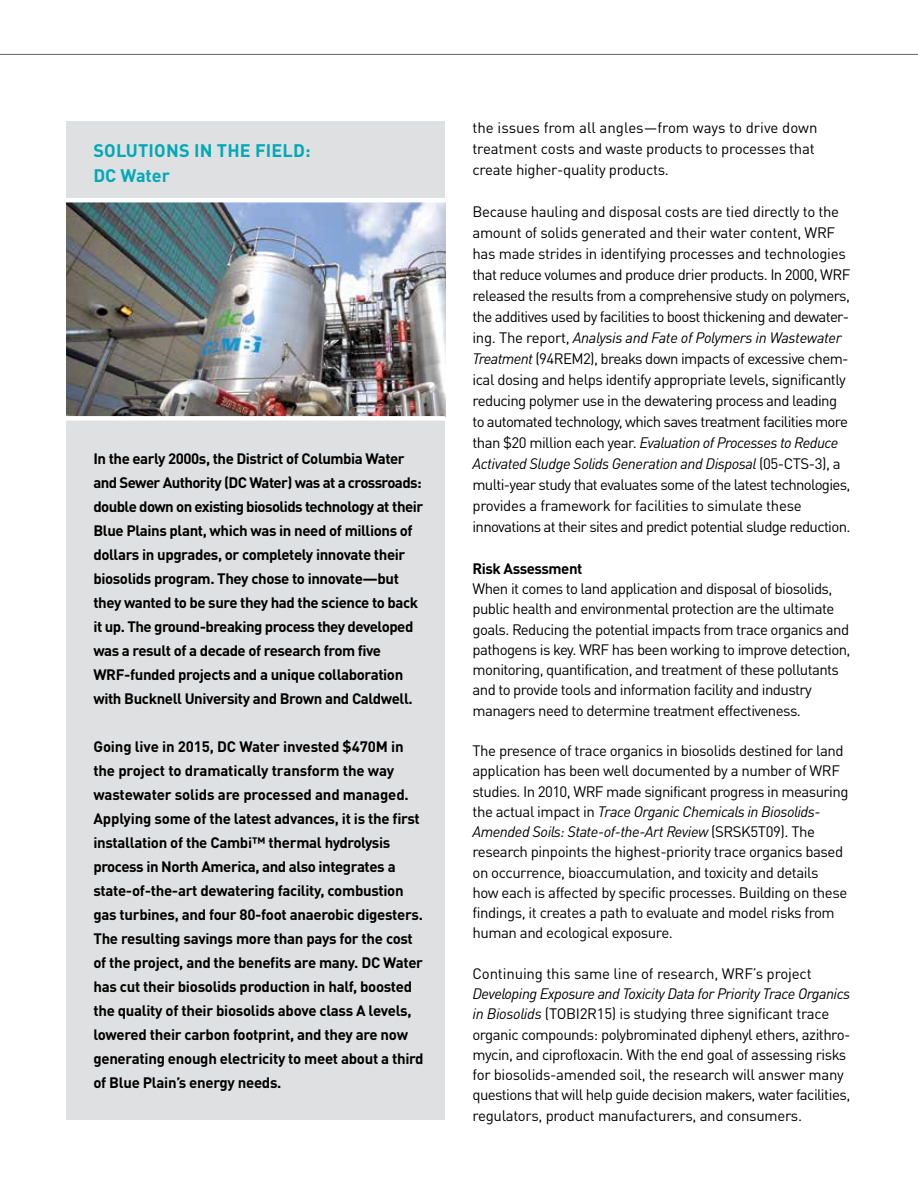
<style>
.page{position:relative;width:918px;height:1188px;background:#fff}
.page>*{position:absolute;margin:0;border:0;box-sizing:border-box;transform-origin:0 0}
.t1{font:700 18px/25.5px "DIN Pro";letter-spacing:.01em;color:#00a9b7}
.t2{font:15px/20.2px "DIN Pro";letter-spacing:-.04em;color:#000}
.t3{font:700 15px/24px "DIN Pro";letter-spacing:-.025em;color:#000}
.t4{font:15px/21px "DIN Pro";letter-spacing:-.02em;color:#000}
.t5{font:15px "DIN Pro";letter-spacing:-.01em;color:#000}
.s1{font-style:italic}
</style>
<div class="page">
<div style="left:67px;top:122px;width:378px;height:998px;background:#dfe0e1"></div>
<img style="left:67px;top:202px;width:378px;height:214px">
<hr style="left:0;top:54px;width:918px;height:1px;background:#5f636a">
<div style="left:52px;top:416px;width:393px;height:5px;background:#fff"></div>
<hr style="left:53px;top:198px;width:393px;height:4px;background:#fff">
<p class="t1" style="left:93px;top:135px;width:219px">SOLUTIONS IN THE FIELD:<br>DC Water</p>
<p class="t3" style="left:93px;top:445px;width:332px">In the early 2000s, the District of Columbia Water and Sewer Authority (DC Water) was at a crossroads: double down on existing biosolids technology at their Blue Plains plant, which was in need of millions of dollars in upgrades, or completely innovate their biosolids program. They chose to innovate—but they wanted to be sure they had the science to back it up. The ground-breaking process they developed was a result of a decade of research from five WRF-funded projects and a unique collaboration with Bucknell University and Brown and Caldwell.</p>
<p class="t3" style="left:93px;top:733px;width:332px">Going live in 2015, DC Water invested $470M in the project to dramatically transform the way wastewater solids are processed and managed.<br>Applying some of the latest advances, it is the first installation of the Cambi™ thermal hydrolysis process in North America, and also integrates a state-of-the-art dewatering facility, combustion gas turbines, and four 80-foot anaerobic digesters.<br>The resulting savings more than pays for the cost of the project, and the benefits are many. DC Water has cut their biosolids production in half, boosted the quality of their biosolids above class A levels, lowered their carbon footprint, and they are now generating enough electricity to meet about a third of Blue Plain’s energy needs.</p>
<p class="t4" style="left:472px;top:116px;width:347px">the issues from all angles—from ways to drive down treatment costs and waste products to processes that create higher-quality products.</p>
<p class="t2" style="left:472px;top:200px;width:380px;line-height:21px">Because hauling and disposal costs are tied directly to the amount of solids generated and their water content, WRF has made strides in identifying processes and technologies that reduce volumes and produce drier products. In 2000, WRF released the results from a comprehensive study on polymers, the additives used by facilities to boost thickening and dewater&shy;ing. The report, <span class="s1">Analysis and Fate of Polymers in Wastewater Treatment</span> (94REM2), breaks down impacts of excessive chem&shy;ical dosing and helps identify appropriate levels, significantly reducing polymer use in the dewatering process and leading to automated technology, which saves treatment facilities more than $20 million each year. <span class="s1">Evaluation of Processes to Reduce Activated Sludge Solids Generation and Disposal</span> (05-CTS-3), a multi-year study that evaluates some of the latest technologies, provides a framework for facilities to simulate these innovations at their sites and predict potential sludge reduction.</p>
<p class="t3" style="left:472px;top:555px;width:111px">Risk Assessment</p>
<p class="t2" style="left:472px;top:577px;width:380px">When it comes to land application and disposal of biosolids, public health and environmental protection are the ultimate goals. Reducing the potential impacts from trace organics and pathogens is key. WRF has been working to improve detection, monitoring, quantification, and treatment of these pollutants and to provide tools and information facility and industry managers need to determine treatment effectiveness.</p>
<p class="t2" style="left:472px;top:739px;width:378px">The presence of trace organics in biosolids destined for land application has been well documented by a number of WRF studies. In 2010, WRF made significant progress in measuring the actual impact in <span class="s1">Trace Organic Chemicals in Biosolids-Amended Soils: State-of-the-Art Review</span> (SRSK5T09). The research pinpoints the highest-priority trace organics based on occurrence, bioaccumulation, and toxicity and details<br>how each is affected by specific processes. Building on these findings, it creates a path to evaluate and model risks from human and ecological exposure.</p>
<p class="t5" style="left:472px;top:962px;width:341px">Continuing this same line of research, WRF’s project</p>
<p class="t2" style="left:472px;top:982px;width:380px"><span class="s1">Developing Exposure and Toxicity Data for Priority Trace Organics in Biosolids</span> (TOBI2R15) is studying three significant trace organic compounds: polybrominated diphenyl ethers, azithro&shy;mycin, and ciprofloxacin. With the end goal of assessing risks for biosolids-amended soil, the research will answer many questions that will help guide decision makers, water facilities, regulators, product manufacturers, and consumers.</p>
</div>
